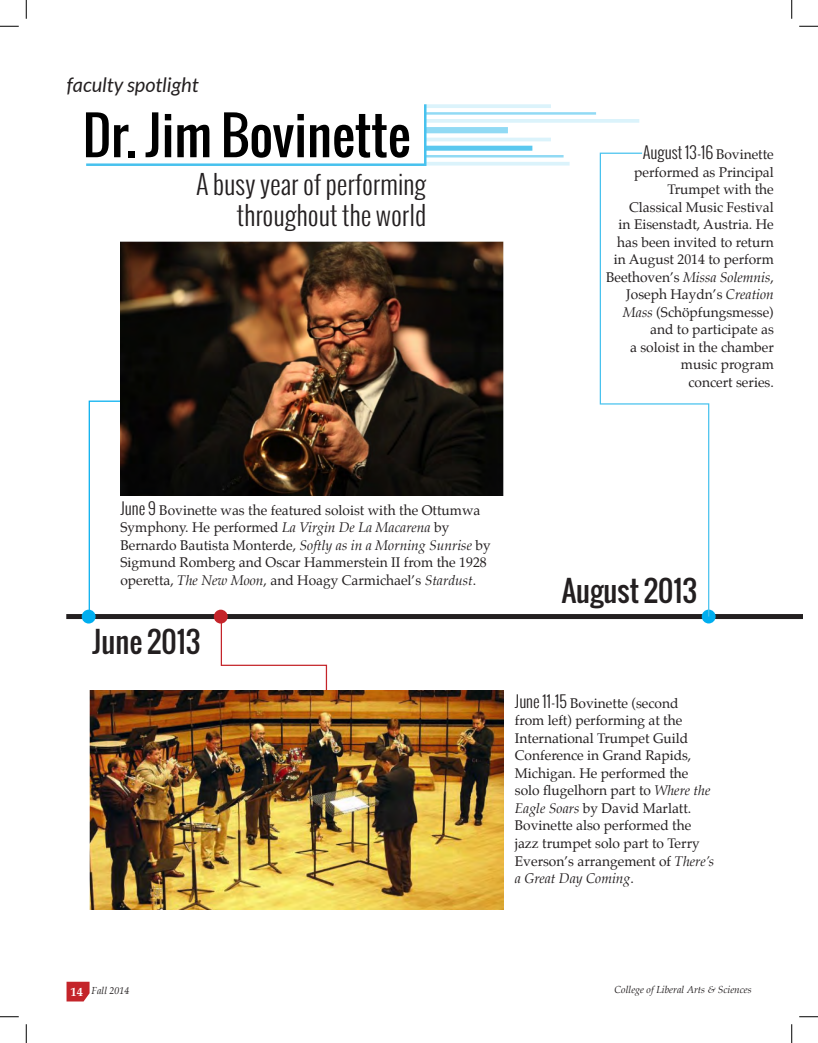
<style>
.page{position:relative;width:818px;height:1043px;background:#fff}
.page>*{position:absolute;margin:0;border:0;box-sizing:border-box;transform-origin:0 0}
.t1{font:51.25px "Oswald";color:#000}
.t2{font:28.75px "Oswald";color:#231f20}
.t3{font:300 26.25px/31.5px "Oswald";color:#231f20;text-align:right}
.t4{font:italic 20px "Lato";color:#231f20}
.t5{font:300 16.25px "Oswald";color:#231f20}
.t6{font:13.75px/17.5px "Palatino";color:#231f20}
.t7{font:italic 10px "Palatino";color:#231f20}
.s1{font-family:"Palatino";font-weight:400;font-size:13.75px}
.s2{font-style:italic}
.s3{font-family:"Oswald";font-weight:300;font-size:16.25px}
.s4{font-weight:700;font-style:normal;font-size:12.5px;color:#fff}
</style>
<div class="page">
<svg style="left:67px;top:981px;width:22px;height:20px"></svg>
<svg style="left:220px;top:619px;width:108px;height:71px"></svg>
<svg style="left:88px;top:400px;width:52px;height:209px"></svg>
<div style="left:66px;top:614px;width:736px;height:5px;background:#231f20"></div>
<img style="left:120px;top:241px;width:383px;height:254px">
<img style="left:89px;top:690px;width:414px;height:219px">
<div style="left:82px;top:609px;width:14px;height:14px;background:#00aeef;border-radius:50%"></div>
<div style="left:214px;top:609px;width:14px;height:14px;background:#c4242a;border-radius:50%"></div>
<div style="left:701px;top:609px;width:14px;height:14px;background:#00aeef;border-radius:50%"></div>
<svg style="left:86px;top:104px;width:341px;height:62px"></svg>
<div style="left:425px;top:127px;width:83px;height:6px;background:#91daf4"></div>
<hr style="left:425px;top:138px;width:126px;height:3px;background:#48c2ee">
<div style="left:425px;top:146px;width:107px;height:5px;background:#5ac8ef"></div>
<hr style="left:425px;top:155px;width:138px;height:2px;background:#48c2ee">
<svg style="left:425px;top:162px;width:144px;height:4px"></svg>
<hr style="left:425px;top:112px;width:171px;height:3px;background:#48c2ee">
<hr style="left:425px;top:119px;width:214px;height:4px;background:#dbf3fb">
<hr style="left:425px;top:104px;width:126px;height:4px;background:#dbf3fb">
<svg style="left:599px;top:152px;width:111px;height:466px"></svg>
<svg style="left:0;top:25px;width:19px;height:2px"></svg>
<svg style="left:799px;top:25px;width:19px;height:2px"></svg>
<svg style="left:0;top:1016px;width:19px;height:1px"></svg>
<svg style="left:799px;top:1016px;width:19px;height:1px"></svg>
<svg style="left:25px;top:0;width:2px;height:19px"></svg>
<svg style="left:25px;top:1024px;width:2px;height:18px"></svg>
<svg style="left:791px;top:0;width:1px;height:19px"></svg>
<svg style="left:791px;top:1024px;width:1px;height:18px"></svg>
<h3 class="t4" style="left:67px;top:74px;width:133px">faculty spotlight</h3>
<h1 class="t1" style="left:83px;top:96px;width:329px">Dr. Jim Bovinette</h1>
<h3 class="t3" style="left:196px;top:168px;width:232px">A busy year of performing throughout the world</h3>
<p class="t5" style="left:642px;top:141px;width:132px">August 13-16 <span class="s1">Bovinette</span></p>
<p class="t6" style="left:606px;top:163px;width:169px;text-align:right">performed as Principal<br>Trumpet with the<br>Classical Music Festival<br>in Eisenstadt, Austria. He has been invited to return in August 2014 to perform<br>Beethoven’s <span class="s2">Missa Solemnis</span>,<br>Joseph Haydn’s <span class="s2">Creation<br>Mass</span> (Schöpfungsmesse) and to participate as<br>a soloist in the chamber music program<br>concert series.</p>
<p class="t6" style="left:120px;top:501px;width:372px"><span class="s3">June 9</span> Bovinette was the featured soloist with the Ottumwa Symphony. He performed <span class="s2">La Virgin De La Macarena</span> by Bernardo Bautista Monterde, <span class="s2">Softly as in a Morning Sunrise</span> by Sigmund Romberg and Oscar Hammerstein II from the 1928 operetta, <span class="s2">The New Moon</span>, and Hoagy Carmichael’s <span class="s2">Stardust</span>.</p>
<h2 class="t2" style="left:92px;top:619px;width:109px">June 2013</h2>
<h2 class="t2" style="left:562px;top:568px;width:137px">August 2013</h2>
<p class="t6" style="left:515px;top:694px;width:201px"><span class="s3">June 11-15</span> Bovinette (second<br>from left) performing at the<br>International Trumpet Guild<br>Conference in Grand Rapids,<br>Michigan. He performed the solo flugelhorn part to <span class="s2">Where the<br>Eagle Soars</span> by David Marlatt.<br>Bovinette also performed the jazz trumpet solo part to Terry<br>Everson’s arrangement of <span class="s2">There’s a Great Day Coming</span>.</p>
<p class="t7" style="left:71px;top:982px;width:61px"><span class="s4">14</span> Fall 2014</p>
<p class="t7" style="left:614px;top:982px;width:138px">College of Liberal Arts &amp; Sciences</p>
</div>
